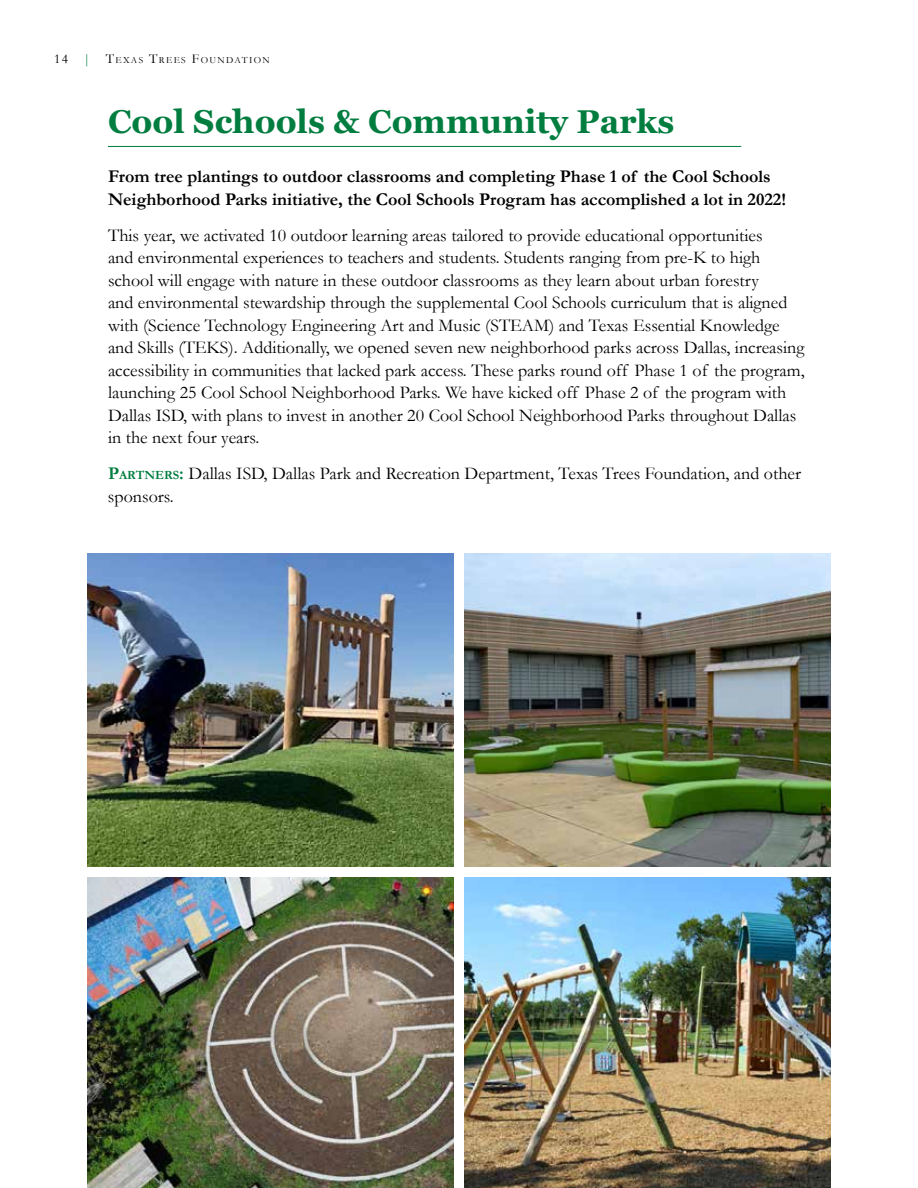
<style>
.page{position:relative;width:918px;height:1188px;background:#fff}
.page>*{position:absolute;margin:0;border:0;box-sizing:border-box;transform-origin:0 0}
.t1{font:700 33px "Georgia";color:#007d3f}
.t2{font:18px/22.5px "Garamond";color:#000}
.t3{font:700 18px/22.5px "Garamond";color:#000}
.t4{font:9.45px "Garamond";letter-spacing:.145em;color:#000}
.s1{font-size:13.5px}
.s2{font-size:13.5px;color:#007d3f}
.s3{font-weight:700;color:#007d3f}
.s4{font-weight:700;font-size:12.6px;color:#007d3f}
</style>
<div class="page">
<hr style="left:108px;top:146px;width:633px;height:1px;background:#007d3f">
<img style="left:464px;top:878px;width:367px;height:310px">
<img style="left:87px;top:878px;width:367px;height:310px">
<img style="left:464px;top:553px;width:367px;height:314px">
<img style="left:87px;top:553px;width:367px;height:314px">
<p class="t4" style="left:54px;top:54px;width:217px"><span class="s1">14</span> <span class="s2">|</span> <span class="s1">T</span>EXAS <span class="s1">T</span>REES <span class="s1">F</span>OUNDATION</p>
<h1 class="t1" style="left:108px;top:100px;width:568px">Cool Schools &amp; Community Parks</h1>
<p class="t3" style="left:108px;top:166px;width:680px">From tree plantings to outdoor classrooms and completing Phase 1 of the Cool Schools<br>Neighborhood Parks initiative, the Cool Schools Program has accomplished a lot in 2022!</p>
<p class="t2" style="left:108px;top:224px;width:698px">This year, we activated 10 outdoor learning areas tailored to provide educational opportunities<br>and environmental experiences to teachers and students. Students ranging from pre-K to high school will engage with nature in these outdoor classrooms as they learn about urban forestry<br>and environmental stewardship through the supplemental Cool Schools curriculum that is aligned with (Science Technology Engineering Art and Music (STEAM) and Texas Essential Knowledge and Skills (TEKS). Additionally, we opened seven new neighborhood parks across Dallas, increasing accessibility in communities that lacked park access. These parks round off Phase 1 of the program, launching 25 Cool School Neighborhood Parks. We have kicked off Phase 2 of the program with Dallas ISD, with plans to invest in another 20 Cool School Neighborhood Parks throughout Dallas in the next four years.</p>
<p class="t2" style="left:108px;top:462px;width:695px"><span class="s3">P</span><span class="s4">ARTNERS</span><span class="s3">:</span> Dallas ISD, Dallas Park and Recreation Department, Texas Trees Foundation, and other sponsors.</p>
</div>
